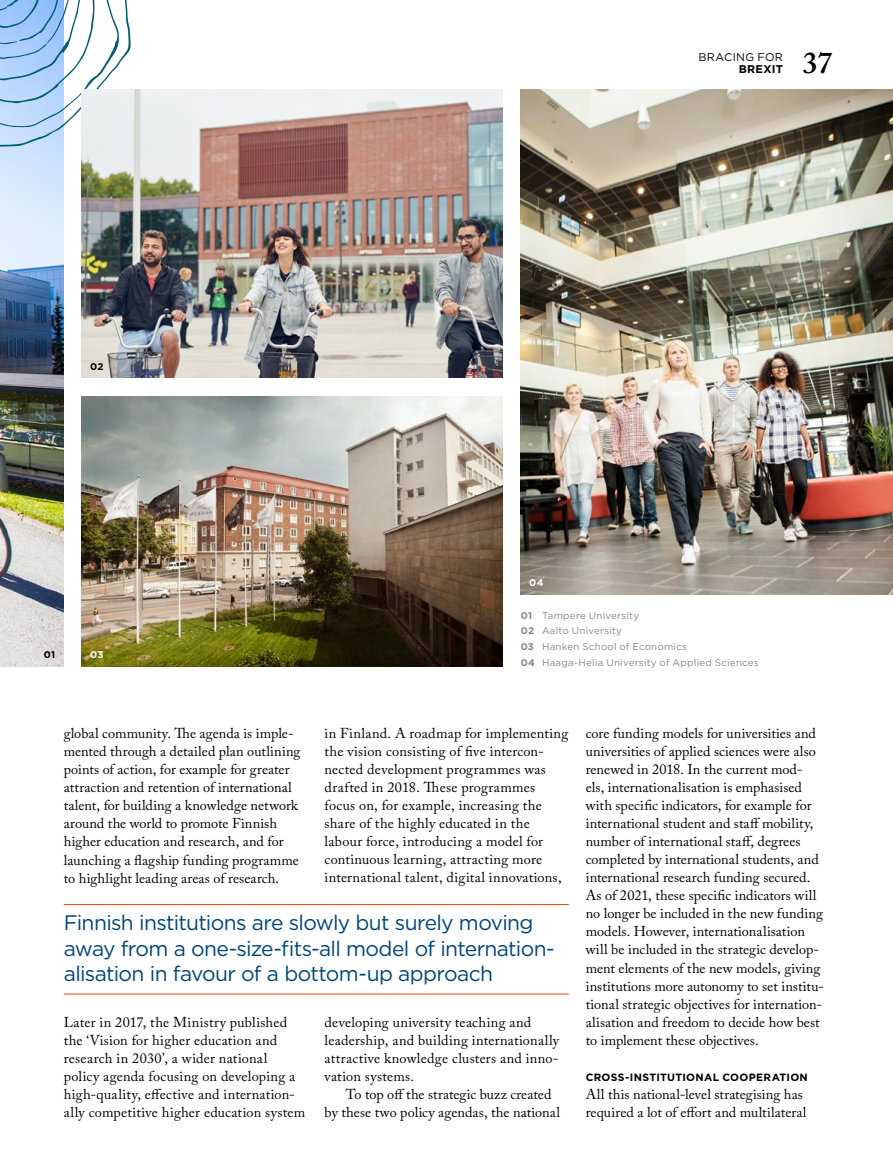
<style>
.page{position:relative;width:893px;height:1170px;background:#fff}
.page>*{position:absolute;margin:0;border:0;box-sizing:border-box;transform-origin:0 0}
.t1{font:600 30px "Adobe Caslon Pro";color:#000}
.t2{font:21px/25.2px "Gotham";letter-spacing:-.03em;color:#004679}
.t3{font:14.25px/18px "Adobe Caslon Pro";letter-spacing:.01em;color:#000}
.t4{font:11.25px "Gotham";letter-spacing:.03em;color:#000}
.t5{font:700 11.25px "Gotham";letter-spacing:.03em;color:#000}
.t6{font:700 10.5px "Gotham";letter-spacing:.03em;color:#000}
.t7{font:9.75px/15.9px "Gotham";letter-spacing:.025em;color:#878786}
.t8{font:700 9.75px "Gotham";color:#000}
.t9{font:700 9.75px "Gotham";color:#fff}
.s1{font-weight:700}
</style>
<div class="page">
<img style="left:0;top:147px;width:64px;height:519px">
<svg style="left:0;top:0;width:131px;height:147px"></svg>
<img style="left:521px;top:89px;width:372px;height:505px">
<img style="left:82px;top:89px;width:421px;height:289px">
<img style="left:82px;top:396px;width:421px;height:270px">
<hr style="left:64px;top:904px;width:505px;height:1px;background:#e73f0c">
<hr style="left:64px;top:993px;width:505px;height:1px;background:#e73f0c">
<p class="t8" style="left:90px;top:360px;width:15px">02</p>
<p class="t8" style="left:44px;top:648px;width:13px">01</p>
<p class="t9" style="left:90px;top:648px;width:15px">03</p>
<p class="t4" style="left:698px;top:49px;width:86px">BRACING FOR</p>
<p class="t5" style="left:739px;top:62px;width:46px">BREXIT</p>
<h1 class="t1" style="left:803px;top:45px;width:31px">37</h1>
<p class="t9" style="left:529px;top:576px;width:16px">04</p>
<p class="t7" style="left:521px;top:607px;width:240px"><span class="s1">01</span> Tampere University<br><span class="s1">02</span> Aalto University<br><span class="s1">03</span> Hanken School of Economics<br><span class="s1">04</span> Haaga-Helia University of Applied Sciences</p>
<p class="t3" style="left:64px;top:724px;width:238px">global community. The agenda is imple&shy;mented through a detailed plan outlining points of action, for example for greater attraction and retention of international talent, for building a knowledge network around the world to promote Finnish higher education and research, and for launching a flagship funding programme to highlight leading areas of research.</p>
<p class="t3" style="left:325px;top:724px;width:245px">in Finland. A roadmap for implementing the vision consisting of five intercon&shy;nected development programmes was drafted in 2018. These programmes focus on, for example, increasing the share of the highly educated in the labour force, introducing a model for continuous learning, attracting more international talent, digital innovations,</p>
<h2 class="t2" style="left:64px;top:909px;width:492px">Finnish institutions are slowly but surely moving away from a one-size-fits-all model of internation&shy;alisation in favour of a bottom-up approach</h2>
<p class="t3" style="left:64px;top:1012px;width:243px">Later in 2017, the Ministry published the ‘Vision for higher education and research in 2 030’, a wider national policy agenda focusing on developing a high-quality, effective and internation&shy;ally competitive higher education system</p>
<p class="t3" style="left:325px;top:1012px;width:236px">developing university teaching and leadership, and building internationally attractive knowledge clusters and inno&shy;vation systems.</p>
<p class="t3" style="left:325px;top:1084px;width:237px;text-indent:21px">To top off the strategic buzz created by these two policy agendas, the national</p>
<p class="t3" style="left:586px;top:724px;width:240px">core funding models for universities and universities of applied sciences were also renewed in 2018. In the current mod&shy;els, internationalisation is emphasised with specific indicators, for example for international student and staff mobility, number of international staff, degrees completed by international students, and international research funding secured.<br>As of 2021, these specific indicators will no longer be included in the new funding models. However, internationalisation will be included in the strategic develop&shy;ment elements of the new models, giving institutions more autonomy to set institu&shy;tional strategic objectives for internation&shy;alisation and freedom to decide how best to implement these objectives.</p>
<p class="t6" style="left:586px;top:1069px;width:224px">CROSS-INSTITUTIONAL COOPERATION</p>
<p class="t3" style="left:586px;top:1084px;width:222px">All this national-level strategising has required a lot of effort and multilateral</p>
</div>
